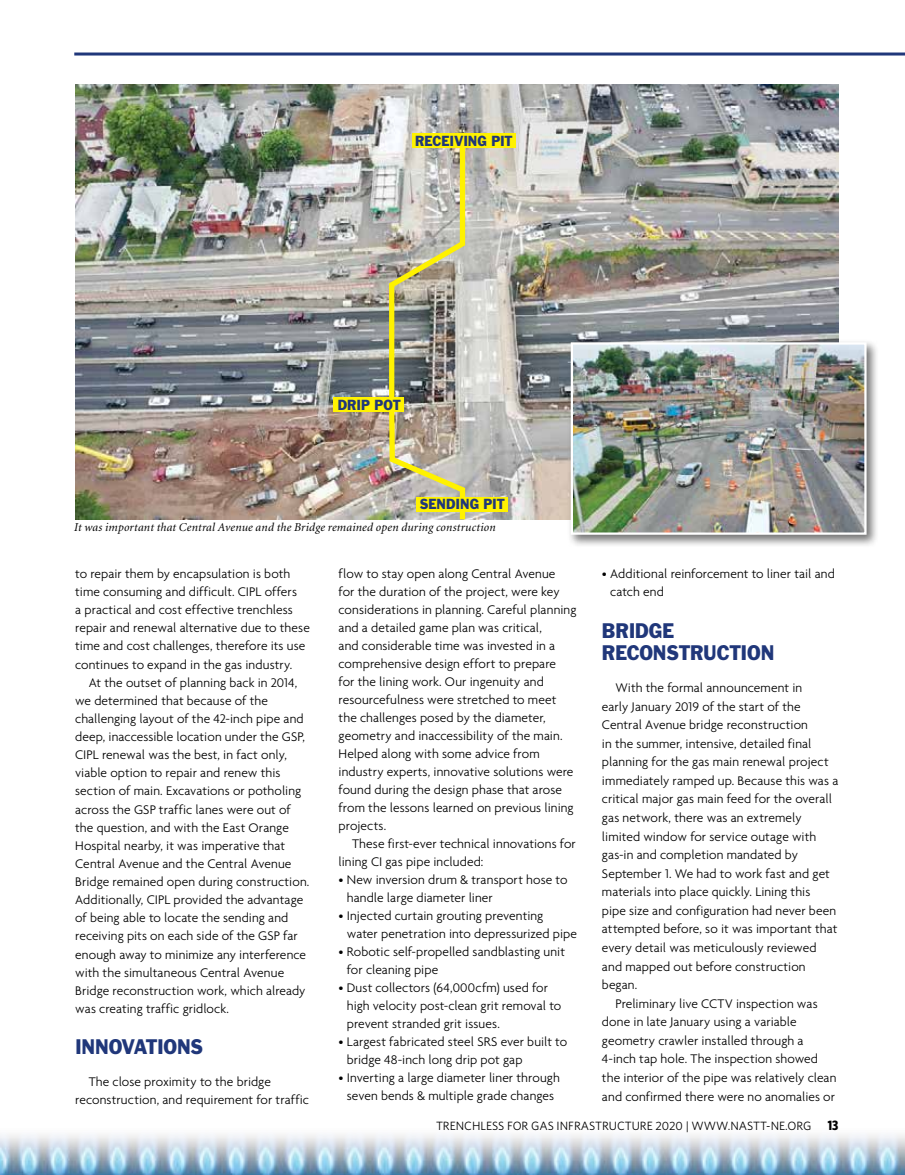
<style>
.page{position:relative;width:905px;height:1175px;background:#fff}
.page>*{position:absolute;margin:0;border:0;box-sizing:border-box;transform-origin:0 0}
.t1{font:19.5px/21.6px "Franklin Gothic";letter-spacing:-.015em;color:#20377a;scale:.9 1}
.t2{font:300 13.5px/18.1px "Agenda";letter-spacing:.005em;color:#000}
.t3{font:13.5px "Franklin Gothic";letter-spacing:-.005em;color:#20377a;scale:.9 1}
.t4{font:italic 12px "Minion";letter-spacing:.015em;color:#000}
.t5{font:12px "Whitney";color:#000}
.s1{font-family:"Whitney Condensed";font-weight:700;font-size:13.5px}
</style>
<div class="page">
<img style="left:0;top:1135px;width:904px;height:39px">
<svg style="left:74px;top:52px;width:830px;height:4px;background:#57689a"></svg>
<img style="left:75px;top:85px;width:763px;height:434px">
<img style="left:386px;top:141px;width:81px;height:379px">
<div style="left:412px;top:134px;width:103px;height:14px;background:#fff200"></div>
<div style="left:334px;top:398px;width:70px;height:14px;background:#fff200"></div>
<div style="left:417px;top:497px;width:91px;height:14px;background:#fff200"></div>
<div style="left:567px;top:339px;width:312px;height:208px;background:#000;opacity:.55"></div>
<img style="left:573px;top:345px;width:290px;height:187px">
<div style="left:570px;top:342px;width:296px;height:193px;border:2px solid #fff"></div>
<p class="t3" style="left:415px;top:132px;width:110px">RECEIVING PIT</p>
<p class="t3" style="left:338px;top:396px;width:72px">DRIP POT</p>
<p class="t3" style="left:420px;top:495px;width:96px">SENDING PIT</p>
<p class="t4" style="left:74px;top:521px;width:423px">It was important that Central Avenue and the Bridge remained open during construction</p>
<p class="t2" style="left:75px;top:564px;width:236px">to repair them by encapsulation is both time consuming and difficult. CIPL offers<br>a practical and cost effective trenchless repair and renewal alternative due to these time and cost challenges, therefore its use continues to expand in the gas industry.</p>
<p class="t2" style="left:75px;top:673px;width:236px;text-indent:14px">At the outset of planning back in 2014, we determined that because of the challenging layout of the 42-inch pipe and deep, inaccessible location under the GSP, CIPL renewal was the best, in fact only, viable option to repair and renew this section of main. Excavations or potholing across the GSP traffic lanes were out of the question, and with the East Orange Hospital nearby, it was imperative that Central Avenue and the Central Avenue Bridge remained open during construction.<br>Additionally, CIPL provided the advantage of being able to locate the sending and receiving pits on each side of the GSP far enough away to minimize any interference with the simultaneous Central Avenue Bridge reconstruction work, which already was creating traffic gridlock.</p>
<h1 class="t1" style="left:75px;top:1036px;width:144px">INNOVATIONS</h1>
<p class="t2" style="left:75px;top:1072px;width:235px;text-indent:14px">The close proximity to the bridge reconstruction, and requirement for traffic</p>
<p class="t2" style="left:338px;top:564px;width:239px">flow to stay open along Central Avenue<br>for the duration of the project, were key considerations in planning. Careful planning and a detailed game plan was critical,<br>and considerable time was invested in a comprehensive design effort to prepare<br>for the lining work. Our ingenuity and resourcefulness were stretched to meet the challenges posed by the diameter, geometry and inaccessibility of the main.<br>Helped along with some advice from industry experts, innovative solutions were found during the design phase that arose from the lessons learned on previous lining projects.</p>
<p class="t2" style="left:338px;top:834px;width:239px;text-indent:14px">These first-ever technical innovations for lining CI gas pipe included:</p>
<p class="t2" style="left:347px;top:870px;width:222px;text-indent:-8px">• New inversion drum &amp; transport hose to handle large diameter liner</p>
<p class="t2" style="left:347px;top:906px;width:232px;text-indent:-8px">• Injected curtain grouting preventing water penetration into depressurized pipe</p>
<p class="t2" style="left:347px;top:942px;width:220px;text-indent:-8px">• Robotic self-propelled sandblasting unit for cleaning pipe</p>
<p class="t2" style="left:347px;top:978px;width:216px;text-indent:-8px">• Dust collectors (64,000cfm) used for high velocity post-clean grit removal to prevent stranded grit issues.</p>
<p class="t2" style="left:347px;top:1032px;width:222px;text-indent:-8px">• Largest fabricated steel SRS ever built to bridge 48-inch long drip pot gap</p>
<p class="t2" style="left:338px;top:1068px;width:223px;text-align:center">• Inverting a large diameter liner through seven bends &amp; multiple grade changes</p>
<p class="t2" style="left:610px;top:564px;width:226px;line-height:18.6px;text-indent:-8px">• Additional reinforcement to liner tail and catch end</p>
<h1 class="t1" style="left:602px;top:620px;width:193px">BRIDGE<br>RECONSTRUCTION</h1>
<p class="t2" style="left:615px;top:678px;width:188px">With the formal announcement in</p>
<p class="t2" style="left:602px;top:697px;width:200px">early January 2019 of the start of the</p>
<p class="t2" style="left:602px;top:715px;width:207px">Central Avenue bridge reconstruction</p>
<p class="t2" style="left:602px;top:734px;width:211px">in the summer, intensive, detailed final</p>
<p class="t2" style="left:602px;top:752px;width:228px">planning for the gas main renewal project</p>
<p class="t2" style="left:602px;top:771px;width:238px">immediately ramped up. Because this was a</p>
<p class="t2" style="left:602px;top:789px;width:232px">critical major gas main feed for the overall</p>
<p class="t2" style="left:602px;top:808px;width:201px">gas network, there was an extremely</p>
<p class="t2" style="left:602px;top:827px;width:216px">limited window for service outage with</p>
<p class="t2" style="left:602px;top:845px;width:197px">gas-in and completion mandated by</p>
<p class="t2" style="left:602px;top:864px;width:229px">September 1. We had to work fast and get</p>
<p class="t2" style="left:602px;top:882px;width:210px">materials into place quickly. Lining this</p>
<p class="t2" style="left:602px;top:901px;width:236px">pipe size and configuration had never been</p>
<p class="t2" style="left:602px;top:919px;width:237px">attempted before, so it was important that</p>
<p class="t2" style="left:602px;top:938px;width:216px">every detail was meticulously reviewed</p>
<p class="t2" style="left:602px;top:957px;width:205px">and mapped out before construction</p>
<p class="t2" style="left:602px;top:975px;width:37px">began.</p>
<p class="t2" style="left:615px;top:994px;width:204px">Preliminary live CCTV inspection was</p>
<p class="t2" style="left:602px;top:1012px;width:196px">done in late January using a variable</p>
<p class="t2" style="left:602px;top:1031px;width:203px">geometry crawler installed through a</p>
<p class="t2" style="left:602px;top:1049px;width:217px">4-inch tap hole. The inspection showed</p>
<p class="t2" style="left:602px;top:1068px;width:236px">the interior of the pipe was relatively clean</p>
<p class="t2" style="left:602px;top:1086px;width:235px">and confirmed there were no anomalies or</p>
<p class="t5" style="left:436px;top:1119px;width:404px">TRENCHLESS FOR GAS INFRASTRUCTURE 2020 | WWW.NASTT-NE.ORG <span class="s1">13</span></p>
</div>
